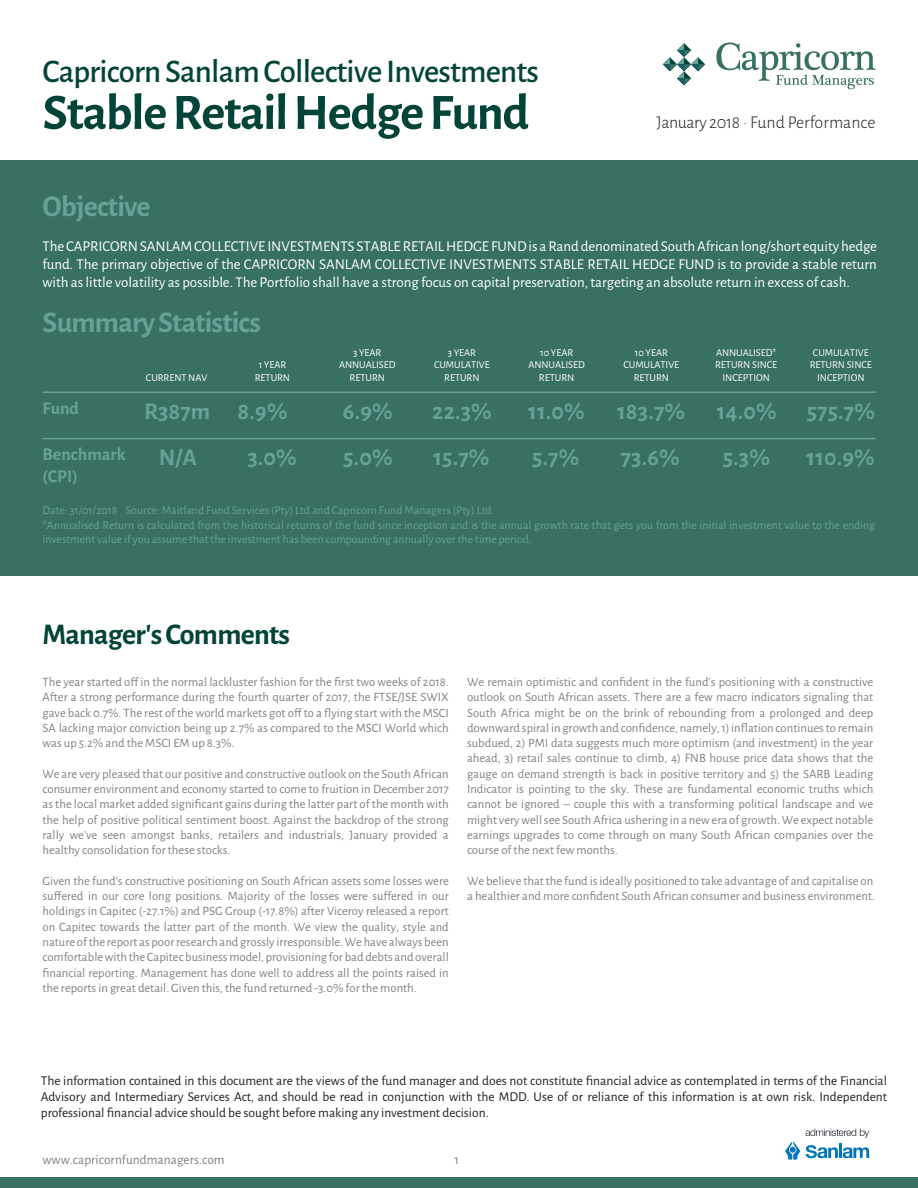
<style>
.page{position:relative;width:918px;height:1188px;background:#fff}
.page>*{position:absolute;margin:0;border:0;box-sizing:border-box;transform-origin:0 0}
.t1{font:700 51px "Alegreya Sans";letter-spacing:-.025em;color:#034439}
.t2{font:500 33px "Alegreya Sans";letter-spacing:-.025em;color:#034439}
.t3{font:700 30px "Alegreya Sans";letter-spacing:-.025em;color:#67a297}
.t4{font:700 30px "Alegreya Sans";letter-spacing:-.025em;color:#034439}
.t5{font:700 24px/46.3px "Alegreya Sans";letter-spacing:.005em;color:#67a297}
.t6{font:300 18px "Alegreya Sans";letter-spacing:-.02em;color:#231f20}
.t7{font:700 18px "Alegreya Sans";color:#67a297}
.t8{font:15px/18px "Alegreya Sans";letter-spacing:-.005em;color:#fff;text-align:justify}
.t9{font:13.5px/16.2px "Alegreya Sans";color:#231f20;text-align:justify}
.t10{font:13.5px "Alegreya Sans";color:#808285}
.t11{font:12.75px/15.3px "Alegreya Sans";color:#808285;text-align:justify}
.t12{font:12px/14.4px "Alegreya Sans";color:#67a297}
.t13{font:10.5px/12.6px "Alegreya Sans";letter-spacing:-.005em;color:#fff;text-align:center}
.s1{color:#387063}
</style>
<div class="page">
<svg style="left:716px;top:43px;width:159px;height:46px"></svg>
<svg style="left:663px;top:43px;width:42px;height:42px"></svg>
<div style="left:1px;top:160px;width:917px;height:416px;background:#387063"></div>
<hr style="left:43px;top:392px;width:832px;height:1px;background:#67a297">
<hr style="left:43px;top:438px;width:832px;height:1px;background:#67a297">
<div style="left:0;top:1177px;width:918px;height:11px;background:#387063"></div>
<hr style="left:839px;top:1144px;width:3px;height:14px;background:#0076bc">
<svg style="left:806px;top:1145px;width:63px;height:13px"></svg>
<svg style="left:785px;top:1142px;width:15px;height:18px"></svg>
<svg style="left:806px;top:1129px;width:63px;height:9px"></svg>
<h2 class="t2" style="left:43px;top:48px;width:498px">Capricorn Sanlam Collective Investments</h2>
<h1 class="t1" style="left:43px;top:75px;width:488px">Stable Retail Hedge Fund</h1>
<h3 class="t3" style="left:43px;top:184px;width:109px">Objective</h3>
<h3 class="t6" style="left:657px;top:111px;width:220px">January 2018 <span class="s1">•</span> Fund Performance</h3>
<p class="t8" style="left:43px;top:236px;width:836px">The CAPRICORN SANLAM COLLECTIVE INVESTMENTS STABLE RETAIL HEDGE FUND is a Rand denominated South African long/short equity hedge fund. The primary objective of the CAPRICORN SANLAM COLLECTIVE INVESTMENTS STABLE RETAIL HEDGE FUND is to provide a stable return with as little volatility as possible. The Portfolio shall have a strong focus on capital preservation, targeting an absolute return in excess of cash.</p>
<h3 class="t3" style="left:43px;top:300px;width:220px">Summary Statistics</h3>
<p class="t13" style="left:715px;top:345px;width:64px">ANNUALISED*<br>RETURN SINCE<br>INCEPTION</p>
<h3 class="t5" style="left:717px;top:386px;width:61px">14.0%<br>5.3%</h3>
<p class="t13" style="left:810px;top:345px;width:64px">CUMULATIVE<br>RETURN SINCE<br>INCEPTION</p>
<h3 class="t5" style="left:807px;top:386px;width:70px">575.7%<br>110.9%</h3>
<p class="t12" style="left:43px;top:503px;width:834px">Date: 31/01/2018 Source: Maitland Fund Services (Pty) Ltd and Capricorn Fund Managers (Pty) Ltd<br>*Annualised Return is calculated from the historical returns of the fund since inception and is the annual growth rate that gets you from the initial investment value to the ending investment value if you assume that the investment has been compounding annually over the time period.</p>
<p class="t13" style="left:339px;top:345px;width:58px">3 YEAR<br>ANNUALISED<br>RETURN</p>
<p class="t13" style="left:434px;top:345px;width:57px">3 YEAR<br>CUMULATIVE<br>RETURN</p>
<p class="t13" style="left:528px;top:345px;width:58px">10 YEAR<br>ANNUALISED<br>RETURN</p>
<h3 class="t5" style="left:528px;top:386px;width:58px">11.0%<br>5.7%</h3>
<p class="t13" style="left:624px;top:345px;width:57px">10 YEAR<br>CUMULATIVE<br>RETURN</p>
<h3 class="t5" style="left:617px;top:386px;width:70px">183.7%<br>73.6%</h3>
<p class="t13" style="left:255px;top:358px;width:37px">1 YEAR<br>RETURN</p>
<p class="t13" style="left:146px;top:371px;width:63px">CURRENT NAV</p>
<h3 class="t7" style="left:43px;top:395px;width:38px">Fund</h3>
<h3 class="t5" style="left:238px;top:386px;width:51px">8.9%</h3>
<h3 class="t5" style="left:343px;top:386px;width:51px">6.9%</h3>
<h3 class="t5" style="left:432px;top:386px;width:61px">22.3%</h3>
<h3 class="t5" style="left:144px;top:386px;width:67px">R387m</h3>
<h3 class="t7" style="left:43px;top:441px;width:85px">Benchmark</h3>
<h3 class="t5" style="left:247px;top:433px;width:51px">3.0%</h3>
<h3 class="t7" style="left:43px;top:463px;width:37px">(CPI)</h3>
<h3 class="t5" style="left:343px;top:433px;width:51px">5.0%</h3>
<h3 class="t5" style="left:433px;top:433px;width:58px">15.7%</h3>
<h3 class="t5" style="left:159px;top:433px;width:39px">N/A</h3>
<h3 class="t4" style="left:43px;top:612px;width:249px">Manager's Comments</h3>
<p class="t11" style="left:43px;top:674px;width:408px">The year started off in the normal lackluster fashion for the first two weeks of 2018.<br>After a strong performance during the fourth quarter of 2017, the FTSE/JSE SWIX gave back 0.7%. The rest of the world markets got off to a flying start with the MSCI SA lacking major conviction being up 2.7% as compared to the MSCI World which was up 5.2% and the MSCI EM up 8.3%.</p>
<p class="t11" style="left:43px;top:765px;width:408px">We are very pleased that our positive and constructive outlook on the South African consumer environment and economy started to come to fruition in December 2017 as the local market added significant gains during the latter part of the month with the help of positive political sentiment boost. Against the backdrop of the strong rally we've seen amongst banks, retailers and industrials, January provided a healthy consolidation for these stocks.</p>
<p class="t11" style="left:43px;top:873px;width:408px">Given the fund's constructive positioning on South African assets some losses were suffered in our core long positions. Majority of the losses were suffered in our holdings in Capitec (-27.1%) and PSG Group (-17.8%) after Viceroy released a report on Capitec towards the latter part of the month. We view the quality, style and nature of the report as poor research and grossly irresponsible. We have always been comfortable with the Capitec business model, provisioning for bad debts and overall financial reporting. Management has done well to address all the points raised in the reports in great detail. Given this, the fund returned -3.0% for the month.</p>
<p class="t11" style="left:467px;top:674px;width:408px">We remain optimistic and confident in the fund's positioning with a constructive outlook on South African assets. There are a few macro indicators signaling that South Africa might be on the brink of rebounding from a prolonged and deep downward spiral in growth and confidence, namely, 1) inflation continues to remain subdued, 2) PMI data suggests much more optimism (and investment) in the year ahead, 3) retail sales continue to climb, 4) FNB house price data shows that the gauge on demand strength is back in positive territory and 5) the SARB Leading Indicator is pointing to the sky. These are fundamental economic truths which cannot be ignored – couple this with a transforming political landscape and we might very well see South Africa ushering in a new era of growth. We expect notable earnings upgrades to come through on many South African companies over the course of the next few months.</p>
<p class="t11" style="left:467px;top:873px;width:410px">We believe that the fund is ideally positioned to take advantage of and capitalise on a healthier and more confident South African consumer and business environment.</p>
<p class="t9" style="left:41px;top:1072px;width:848px">The information contained in this document are the views of the fund manager and does not constitute financial advice as contemplated in terms of the Financial Advisory and Intermediary Services Act, and should be read in conjunction with the MDD. Use of or reliance of this information is at own risk. Independent professional financial advice should be sought before making any investment decision.</p>
<p class="t10" style="left:43px;top:1151px;width:184px">www.capricornfundmanagers.com</p>
<p class="t10" style="left:455px;top:1151px;width:6px">1</p>
</div>
